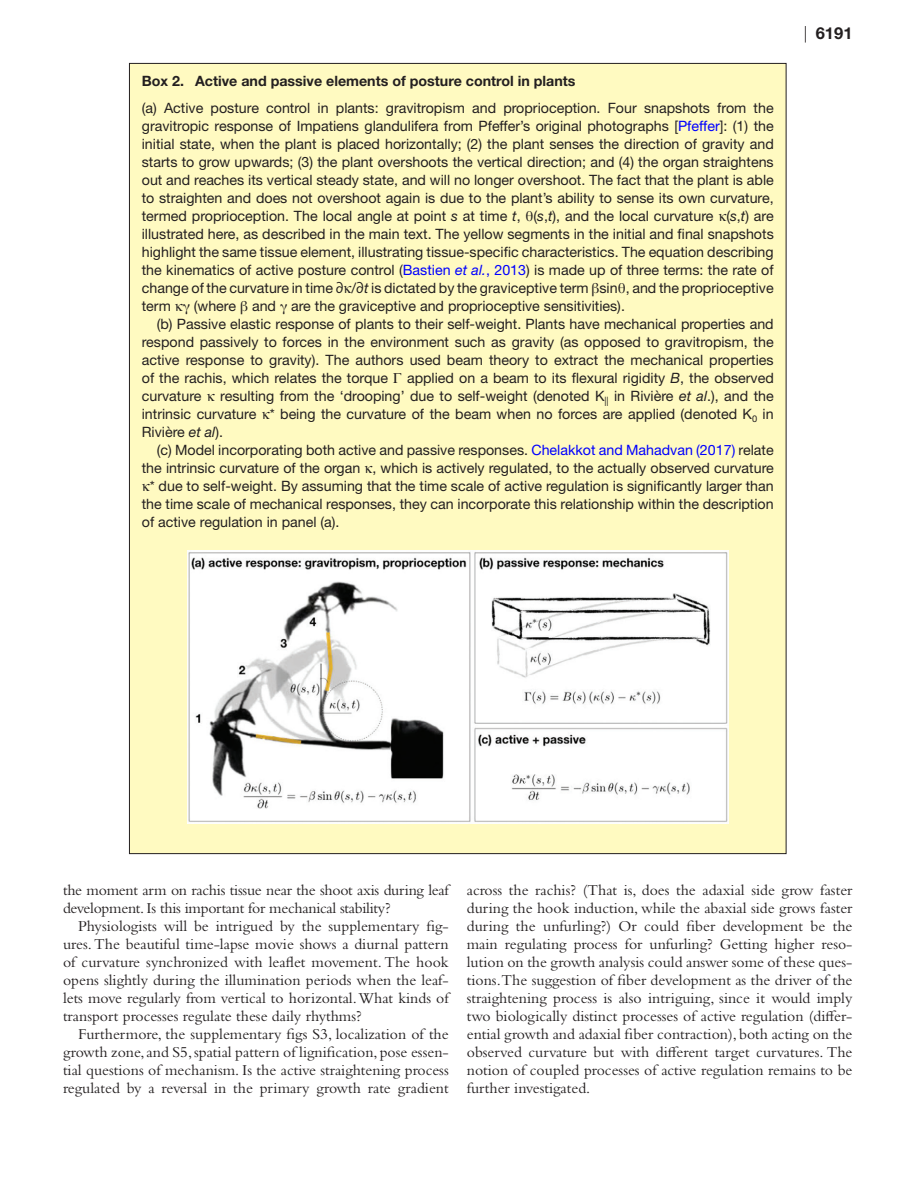
<style>
.page{position:relative;width:919px;height:1187px;background:#fff}
.page>*{position:absolute;margin:0;border:0;box-sizing:border-box;transform-origin:0 0}
.t1{font:700 16.5px "Helvetica Neue LT Std";color:#231f20}
.t2{font:15.75px/18px "Bembo Std";color:#231f20;text-align:justify}
.t3{font:15.75px/18px "Bembo Std";letter-spacing:-.02em;color:#231f20}
.t4{font:14.25px/18px "Helvetica Neue LT Std";color:#231f20;text-align:justify}
.t5{font:700 14.25px "Helvetica Neue LT Std";color:#231f20}
.s1{color:#00f}
.s2{font-style:italic}
.s3{font-family:"Gandhari Unicode"}
.s4{font-style:italic;color:#00f}
.s5{font-weight:300}
</style>
<div class="page">
<div style="left:129px;top:63px;width:657px;height:790px;background:#fffac1"></div>
<img style="left:187px;top:551px;width:541px;height:272px">
<p class="t5" style="left:142px;top:72px;width:435px">Box 2. Active and passive elements of posture control in plants</p>
<p class="t4" style="left:142px;top:99px;width:633px">(a) Active posture control in plants: gravitropism and proprioception. Four snapshots from the gravitropic response of Impatiens glandulifera from Pfeffer’s original photographs [<span class="s1">Pfeffer</span>]: (1) the initial state, when the plant is placed horizontally; (2) the plant senses the direction of gravity and starts to grow upwards; (3) the plant overshoots the vertical direction; and (4) the organ straightens out and reaches its vertical steady state, and will no longer overshoot. The fact that the plant is able to straighten and does not overshoot again is due to the plant’s ability to sense its own curvature, termed proprioception. The local angle at point <span class="s2">s</span> at time <span class="s2">t</span>, <span class="s3">θ</span>(<span class="s2">s</span>,<span class="s2">t</span>), and the local curvature <span class="s3">κ</span>(<span class="s2">s</span>,<span class="s2">t</span>) are illustrated here, as described in the main text. The yellow segments in the initial and final snapshots highlight the same tissue element, illustrating tissue-specific characteristics. The equation describing the kinematics of active posture control (<span class="s1">Bastien</span> <span class="s4">et al.</span><span class="s1">, 2013</span>) is made up of three terms: the rate of change of the curvature in time ∂<span class="s3">κ</span>/∂<span class="s2">t</span> is dictated by the graviceptive term <span class="s3">β</span>sin<span class="s3">θ</span>, and the proprioceptive term <span class="s3">κγ</span> (where <span class="s3">β</span> and <span class="s3">γ</span> are the graviceptive and proprioceptive sensitivities).</p>
<p class="t4" style="left:142px;top:315px;width:633px;text-indent:15px">(b) Passive elastic response of plants to their self-weight. Plants have mechanical properties and respond passively to forces in the environment such as gravity (as opposed to gravitropism, the active response to gravity). The authors used beam theory to extract the mechanical properties of the rachis, which relates the torque <span class="s3">Γ</span> applied on a beam to its flexural rigidity <span class="s2">B</span>, the observed curvature <span class="s3">κ</span> resulting from the ‘drooping’ due to self-weight (denoted K<sub>||</sub> in Rivière <span class="s2">et al</span>.), and the intrinsic curvature <span class="s3">κ</span>* being the curvature of the beam when no forces are applied (denoted K<sub>0</sub> in Rivière <span class="s2">et al</span>).</p>
<p class="t4" style="left:142px;top:441px;width:633px;text-indent:15px">(c) Model incorporating both active and passive responses. <span class="s1">Chelakkot and Mahadvan (2017)</span> relate the intrinsic curvature of the organ <span class="s3">κ</span>, which is actively regulated, to the actually observed curvature <span class="s3">κ</span>* due to self-weight. By assuming that the time scale of active regulation is significantly larger than the time scale of mechanical responses, they can incorporate this relationship within the description of active regulation in panel (a).</p>
<p class="t1" style="left:803px;top:23px;width:50px"><span class="s5">|</span> 6191</p>
<p class="t3" style="left:63px;top:880px;width:387px">the moment arm on rachis tissue near the shoot axis during leaf development. Is this important for mechanical stability?</p>
<p class="t2" style="left:63px;top:916px;width:387px;text-indent:15px">Physiologists will be intrigued by the supplementary fig&shy;ures. The beautiful time-lapse movie shows a diurnal pattern of curvature synchronized with leaflet movement. The hook opens slightly during the illumination periods when the leaf&shy;lets move regularly from vertical to horizontal. What kinds of transport processes regulate these daily rhythms?</p>
<p class="t2" style="left:63px;top:1024px;width:387px;text-indent:15px">Furthermore, the supplementary figs S3, localization of the growth zone, and S5, spatial pattern of lignification, pose essen&shy;tial questions of mechanism. Is the active straightening process regulated by a reversal in the primary growth rate gradient</p>
<p class="t2" style="left:466px;top:880px;width:387px">across the rachis? (That is, does the adaxial side grow faster during the hook induction, while the abaxial side grows faster during the unfurling?) Or could fiber development be the main regulating process for unfurling? Getting higher reso&shy;lution on the growth analysis could answer some of these ques&shy;tions.The suggestion of fiber development as the driver of the straightening process is also intriguing, since it would imply two biologically distinct processes of active regulation (differ&shy;ential growth and adaxial fiber contraction), both acting on the observed curvature but with different target curvatures. The notion of coupled processes of active regulation remains to be further investigated.</p>
</div>
